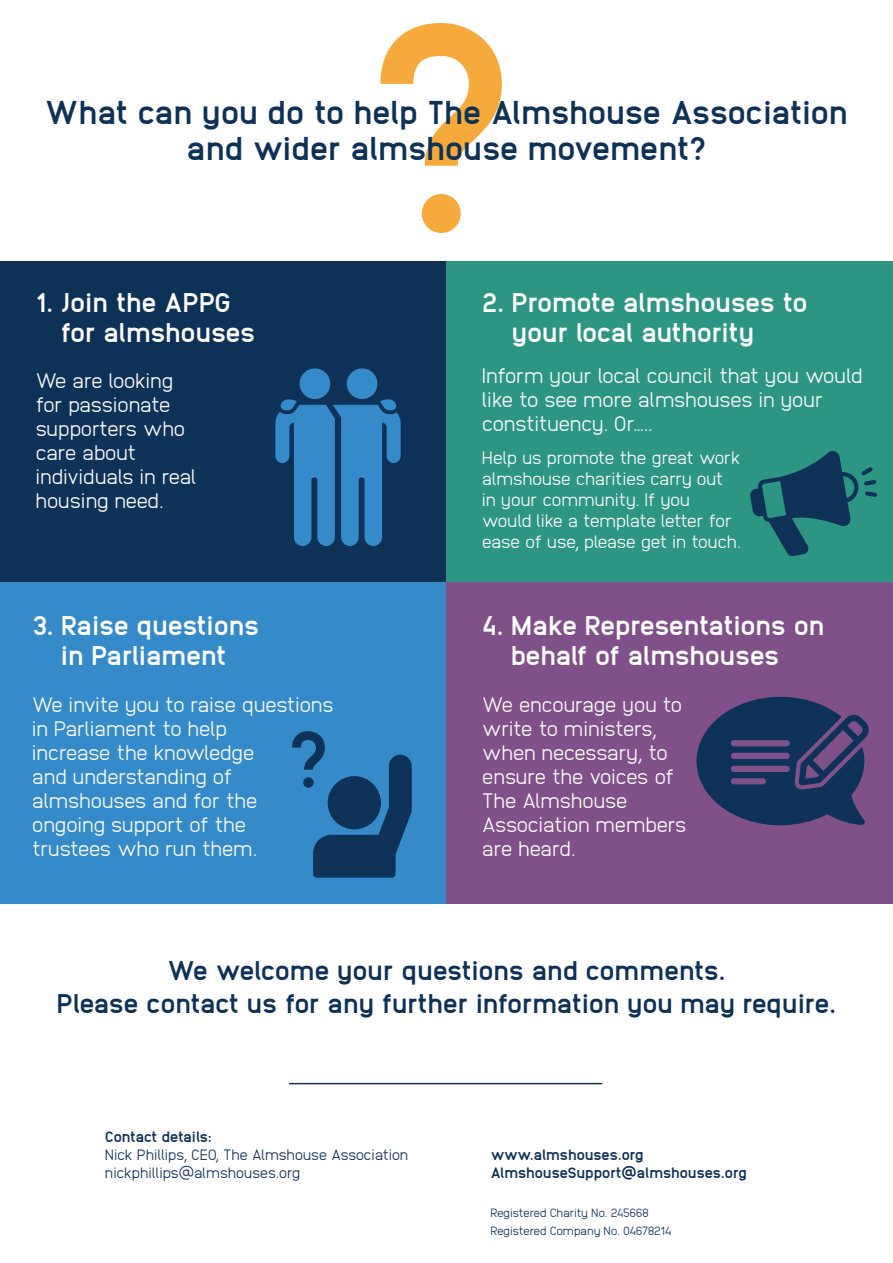
<style>
.page{position:relative;width:893px;height:1263px;background:#fff}
.page>*{position:absolute;margin:0;border:0;box-sizing:border-box;transform-origin:0 0}
.t1{font:800 300px "Anodina";color:#f6aa3c}
.t2{font:800 81px "Anodina";color:#0e3157}
.t3{font:800 33px/36px "Anodina";letter-spacing:-.03em;color:#0e3157;text-align:center}
.t4{font:800 27px/30px "Anodina";letter-spacing:-.03em;color:#fff}
.t5{font:800 27px/33px "Anodina";letter-spacing:-.03em;color:#0e3157;text-align:center}
.t6{font:300 21px/24px "Anodina";letter-spacing:-.03em;color:#fff}
.t7{font:300 18px/21px "Anodina";letter-spacing:-.03em;color:#fff}
.t8{font:300 15px/18px "Anodina";letter-spacing:-.03em;color:#0e3157}
.t9{font:800 15px/18px "Anodina";letter-spacing:-.03em;color:#0e3157}
.t10{font:800 15px "Anodina";letter-spacing:-.05em;color:#0e3157}
.t11{font:300 12px/18px "Anodina";letter-spacing:-.03em;color:#0e3157}
</style>
<div class="page">
<div style="left:0;top:261px;width:446px;height:322px;background:#0e3157"></div>
<div style="left:0;top:583px;width:446px;height:321px;background:#358bca"></div>
<div style="left:446px;top:261px;width:447px;height:322px;background:#2d9683"></div>
<div style="left:446px;top:583px;width:447px;height:321px;background:#805188"></div>
<svg style="left:750px;top:451px;width:127px;height:105px"></svg>
<svg style="left:696px;top:697px;width:173px;height:128px"></svg>
<svg style="left:313px;top:755px;width:99px;height:123px"></svg>
<hr style="left:289px;top:1083px;width:313px;height:1px;background:#0e3157">
<svg style="left:275px;top:368px;width:126px;height:178px"></svg>
<h1 class="t1" style="left:359px;top:-88px;width:165px">?</h1>
<h3 class="t3" style="left:45px;top:93px;width:805px">What can you do to help The Almshouse Association and wider almshouse movement?</h3>
<p class="t4" style="left:61px;top:287px;width:196px;text-indent:-25px">1. Join the APPG for almshouses</p>
<p class="t4" style="left:511px;top:287px;width:298px;text-indent:-30px">2. Promote almshouses to your local authority</p>
<p class="t6" style="left:35px;top:367px;width:163px">We are looking for passionate supporters who care about individuals in real housing need.</p>
<p class="t4" style="left:32px;top:609px;width:229px;text-align:center">3. Raise questions in Parliament</p>
<p class="t6" style="left:32px;top:692px;width:304px">We invite you to raise questions in Parliament to help<br>increase the knowledge<br>and understanding of almshouses and for the ongoing support of the<br>trustees who run them.</p>
<h2 class="t2" style="left:286px;top:701px;width:46px">?</h2>
<p class="t6" style="left:482px;top:363px;width:382px">Inform your local council that you would like to see more almshouses in your constituency. Or…..</p>
<p class="t7" style="left:482px;top:447px;width:261px">Help us promote the great work almshouse charities carry out in your community. If you would like a template letter for ease of use, please get in touch.</p>
<p class="t4" style="left:482px;top:609px;width:344px;text-align:center">4. Make Representations on behalf of almshouses</p>
<p class="t6" style="left:482px;top:692px;width:206px">We encourage you to write to ministers, when necessary, to ensure the voices of<br>The Almshouse<br>Association members are heard.</p>
<p class="t5" style="left:57px;top:953px;width:781px">We welcome your questions and comments.<br>Please contact us for any further information you may require.</p>
<p class="t10" style="left:105px;top:1125px;width:109px">Contact details:</p>
<p class="t8" style="left:105px;top:1145px;width:305px">Nick Phillips, CEO, The Almshouse Association nickphillips@almshouses.org</p>
<p class="t9" style="left:490px;top:1145px;width:258px">www.almshouses.org<br>AlmshouseSupport@almshouses.org</p>
<p class="t11" style="left:490px;top:1204px;width:183px">Registered Charity No. 245668<br>Registered Company No. 04678214</p>
</div>
